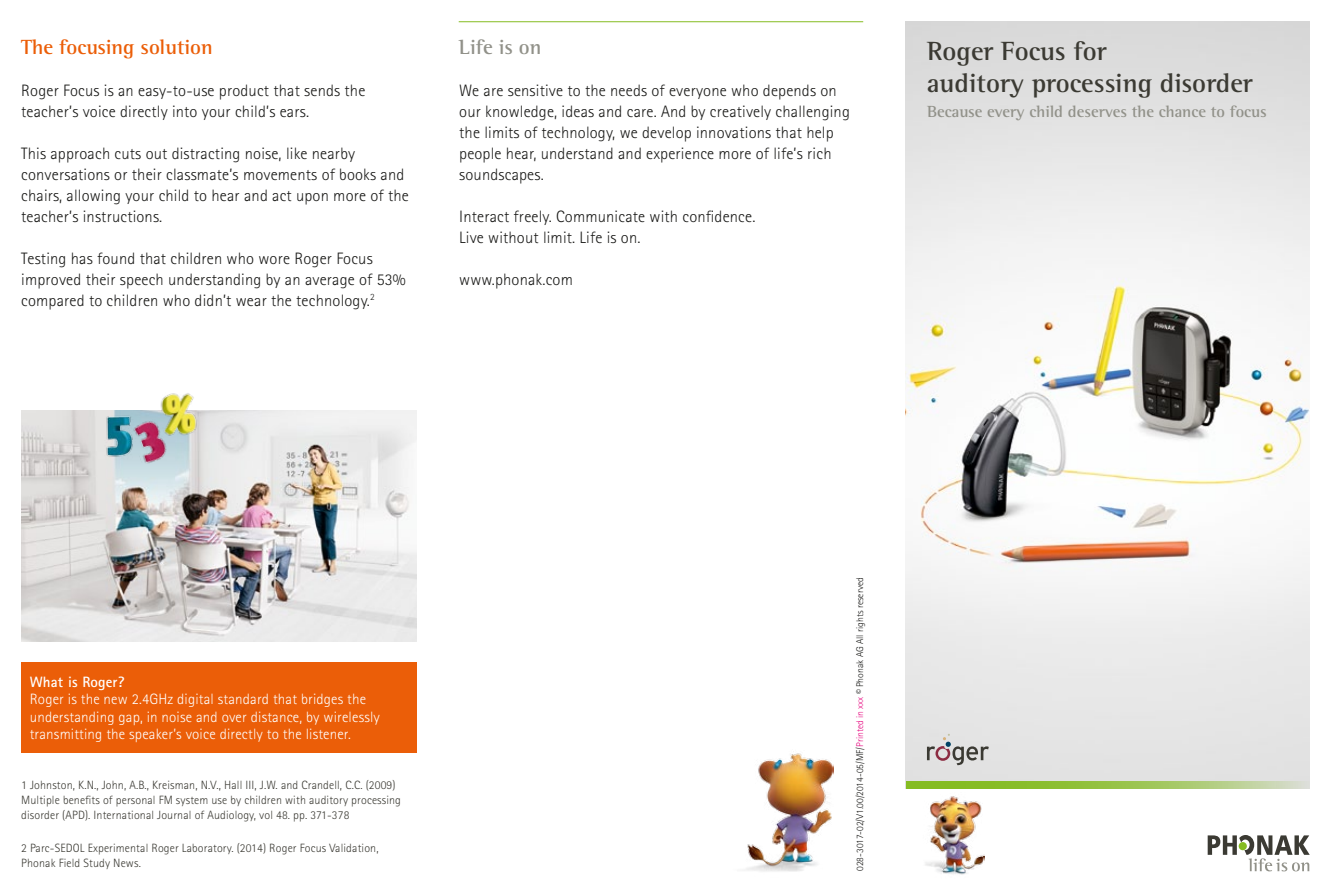
<style>
.page{position:relative;width:1331px;height:893px;background:#fff}
.page>*{position:absolute;margin:0;border:0;box-sizing:border-box;transform-origin:0 0}
.t1{font:700 27px/31.5px "Rotis Semi Serif Pro";color:#3b3a33}
.t2{font:700 21px "Rotis Semi Serif Pro";color:#eb5e08}
.t3{font:700 21px "Rotis Semi Serif Pro";color:#919189}
.t4{font:300 16.5px/21px "Rotis Sans Serif Pro";letter-spacing:.01em;color:#1a1a18}
.t5{font:700 16.5px "Rotis Semi Serif Pro";color:#919189}
.t6{font:300 15px/17.2px "Rotis Sans Serif Pro";letter-spacing:.01em;color:#fff}
.t7{font:700 15px "Rotis Sans Serif Pro";letter-spacing:.01em;color:#fff}
.t8{font:300 12px/15px "Rotis Sans Serif Pro";letter-spacing:.01em;color:#3b3a33}
.t9{font:300 9.75px "Rotis Sans Serif Pro";color:#1a1a18}
.s1{color:#e6007d}
</style>
<div class="page">
<img style="left:906px;top:21px;width:404px;height:760px">
<svg style="left:1208px;top:835px;width:102px;height:36px"></svg>
<svg style="left:927px;top:734px;width:62px;height:31px;background:#c1bdbd"></svg>
<img style="left:925px;top:796px;width:60px;height:79px">
<hr style="left:459px;top:21px;width:404px;height:1px;background:#85bc22">
<svg style="left:906px;top:781px;width:404px;height:8px;background:#9ec658"></svg>
<img style="left:21px;top:411px;width:396px;height:231px">
<div style="left:21px;top:663px;width:396px;height:90px;background:#eb5e08"></div>
<img style="left:104px;top:410px;width:30px;height:52px">
<img style="left:155px;top:393px;width:48px;height:52px">
<img style="left:127px;top:412px;width:46px;height:59px">
<img style="left:746px;top:753px;width:87px;height:119px">
<p class="t2" style="left:21px;top:34px;width:193px">The focusing solution</p>
<p class="t4" style="left:21px;top:80px;width:346px">Roger Focus is an easy-to-use product that sends the teacher’s voice directly into your child’s ears.</p>
<p class="t4" style="left:21px;top:143px;width:389px">This approach cuts out distracting noise, like nearby conversations or their classmate’s movements of books and chairs, allowing your child to hear and act upon more of the teacher’s instructions.</p>
<p class="t4" style="left:21px;top:248px;width:386px">Testing has found that children who wore Roger Focus improved their speech understanding by an average of 53% compared to children who didn’t wear the technology.<sup>2</sup></p>
<p class="t3" style="left:459px;top:34px;width:84px">Life is on</p>
<p class="t4" style="left:459px;top:80px;width:392px">We are sensitive to the needs of everyone who depends on our knowledge, ideas and care. And by creatively challenging the limits of technology, we develop innovations that help people hear, understand and experience more of life’s rich soundscapes.</p>
<p class="t4" style="left:459px;top:206px;width:298px">Interact freely. Communicate with confidence.<br>Live without limit. Life is on.</p>
<p class="t4" style="left:459px;top:269px;width:115px">www.phonak.com</p>
<h1 class="t1" style="left:927px;top:36px;width:327px">Roger Focus for<br>auditory processing disorder</h1>
<p class="t5" style="left:927px;top:101px;width:341px">Because every child deserves the chance to focus</p>
<p class="t7" style="left:30px;top:672px;width:96px">What is Roger?</p>
<p class="t6" style="left:30px;top:691px;width:352px">Roger is the new 2.4GHz digital standard that bridges the understanding gap, in noise and over distance, by wirelessly transmitting the speaker’s voice directly to the listener.</p>
<p class="t8" style="left:21px;top:777px;width:381px">1 Johnston, K.N., John, A.B., Kreisman, N.V., Hall III, J.W. and Crandell, C.C. (2009)<br>Multiple benefits of personal FM system use by children with auditory processing disorder (APD). International Journal of Audiology, vol 48. pp. 371-378</p>
<p class="t8" style="left:21px;top:840px;width:359px">2 Parc-SEDOL Experimental Roger Laboratory. (2014) Roger Focus Validation,<br>Phonak Field Study News.</p>
<p class="t9" style="left:854px;top:871px;width:295px;rotate:-90deg">028-3017-02/V1.00/2014-05/MF/<span class="s1">Printed in xxx</span> © Phonak AG All rights reserved</p>
</div>
